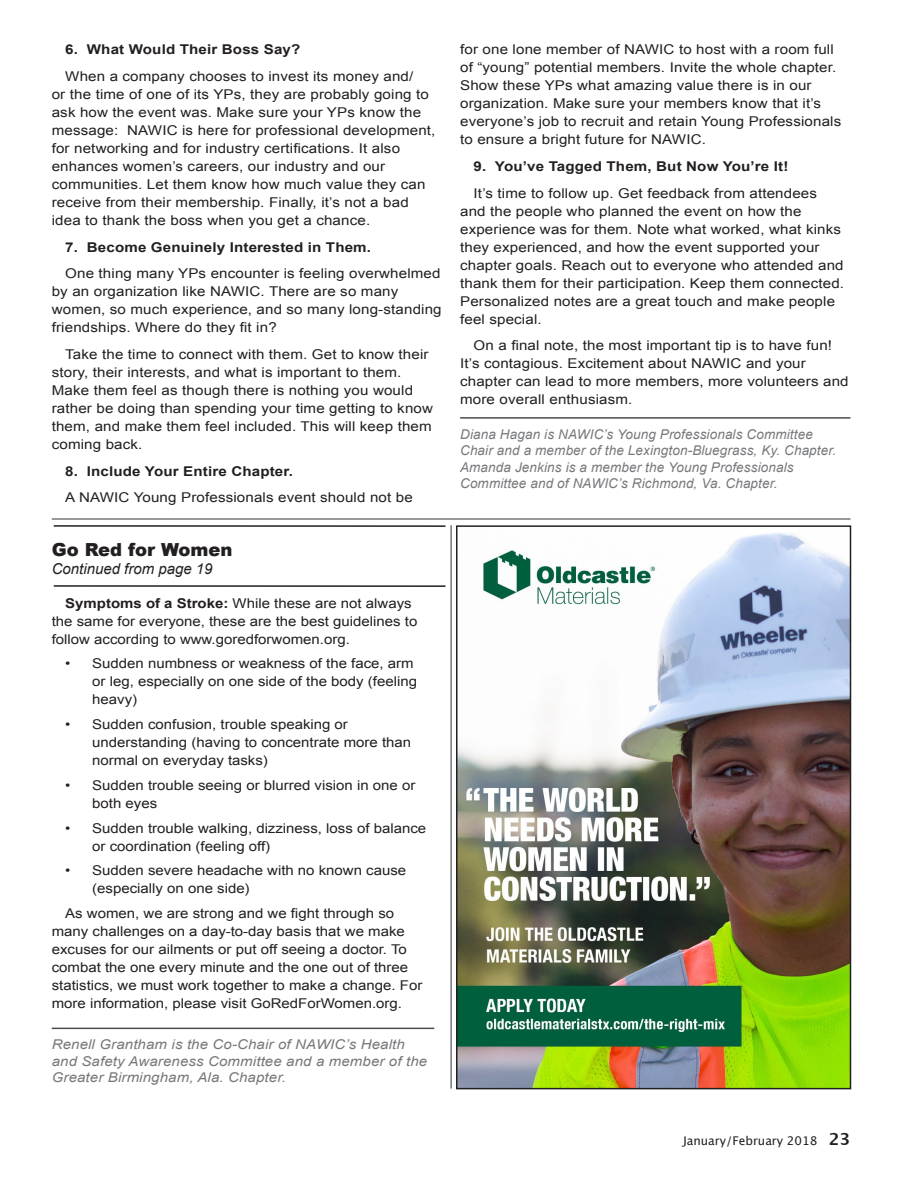
<style>
.page{position:relative;width:918px;height:1188px;background:#fff}
.page>*{position:absolute;margin:0;border:0;box-sizing:border-box;transform-origin:0 0}
.t1{font:900 18px "Arial";color:#231f20}
.t2{font:italic 15px "Arial";color:#231f20}
.t3{font:13.5px/18px "Arial";letter-spacing:.01em;color:#231f20;scale:1.12 1}
.t4{font:13.5px/18px "Arial";letter-spacing:.01em;color:#231f20;scale:1.11 1}
.t5{font:italic 13.5px/16.5px "Arial";letter-spacing:.01em;color:#76787b}
.t6{font:700 13.5px "Arial";letter-spacing:.01em;color:#231f20;scale:1.12 1}
.t7{font:italic 13.5px/16.5px "Arial";letter-spacing:.01em;color:#76787b;scale:1.11 1}
.t8{font:12px "Lucida Grande";color:#231f20}
.s1{font-weight:700}
.s2{font-weight:700;font-size:16.5px}
</style>
<div class="page">
<hr style="left:52px;top:1028px;width:382px;height:1px;background:#4b4c4d">
<img style="left:459px;top:532px;width:389px;height:554px">
<div style="left:456px;top:525px;width:395px;height:564px;border:2px solid #231f20"></div>
<hr style="left:460px;top:417px;width:390px;height:2px;background:#4b4c4d">
<hr style="left:52px;top:518px;width:798px;height:2px;background:#76787b">
<hr style="left:54px;top:525px;width:392px;height:2px;background:#231f20">
<hr style="left:54px;top:585px;width:392px;height:2px;background:#231f20">
<hr style="left:450px;top:525px;width:2px;height:564px;background:#76787b">
<p class="t6" style="left:65px;top:41px;width:211px">6. What Would Their Boss Say?</p>
<p class="t3" style="left:52px;top:68px;width:344px;text-indent:14px">When a company chooses to invest its money and/<br>or the time of one of its YPs, they are probably going to ask how the event was. Make sure your YPs know the message: NAWIC is here for professional development, for networking and for industry certifications. It also enhances women’s careers, our industry and our communities. Let them know how much value they can receive from their membership. Finally, it’s not a bad idea to thank the boss when you get a chance.</p>
<p class="t6" style="left:65px;top:238px;width:275px">7. Become Genuinely Interested in Them.</p>
<p class="t3" style="left:52px;top:265px;width:350px;text-indent:14px">One thing many YPs encounter is feeling overwhelmed by an organization like NAWIC. There are so many women, so much experience, and so many long-standing friendships. Where do they fit in?</p>
<p class="t3" style="left:52px;top:345px;width:342px;text-indent:14px">Take the time to connect with them. Get to know their story, their interests, and what is important to them.<br>Make them feel as though there is nothing you would rather be doing than spending your time getting to know them, and make them feel included. This will keep them coming back.</p>
<p class="t6" style="left:65px;top:462px;width:205px">8. Include Your Entire Chapter.</p>
<p class="t3" style="left:65px;top:489px;width:312px">A NAWIC Young Professionals event should not be</p>
<h1 class="t1" style="left:52px;top:536px;width:182px">Go Red for Women</h1>
<p class="t2" style="left:52px;top:559px;width:162px">Continued from page 19</p>
<p class="t4" style="left:52px;top:594px;width:331px;text-indent:14px"><span class="s1">Symptoms of a Stroke:</span> While these are not always the same for everyone, these are the best guidelines to follow according to www.goredforwomen.org.</p>
<p class="t4" style="left:92px;top:655px;width:294px;text-indent:-27px">• Sudden numbness or weakness of the face, arm or leg, especially on one side of the body (feeling heavy)</p>
<p class="t4" style="left:92px;top:715px;width:289px;text-indent:-27px">• Sudden confusion, trouble speaking or understanding (having to concentrate more than normal on everyday tasks)</p>
<p class="t4" style="left:92px;top:776px;width:293px;text-indent:-27px">• Sudden trouble seeing or blurred vision in one or both eyes</p>
<p class="t4" style="left:92px;top:819px;width:302px;text-indent:-27px">• Sudden trouble walking, dizziness, loss of balance or coordination (feeling off)</p>
<p class="t4" style="left:92px;top:862px;width:284px;text-indent:-27px">• Sudden severe headache with no known cause (especially on one side)</p>
<p class="t4" style="left:52px;top:904px;width:335px;text-indent:14px">As women, we are strong and we fight through so many challenges on a day-to-day basis that we make excuses for our ailments or put off seeing a doctor. To combat the one every minute and the one out of three statistics, we must work together to make a change. For more information, please visit GoRedForWomen.org.</p>
<p class="t7" style="left:52px;top:1036px;width:340px">Renell Grantham is the Co-Chair of NAWIC’s Health and Safety Awareness Committee and a member of the<br>Greater Birmingham, Ala. Chapter.</p>
<p class="t3" style="left:460px;top:41px;width:342px">for one lone member of NAWIC to host with a room full of “young” potential members. Invite the whole chapter.<br>Show these YPs what amazing value there is in our organization. Make sure your members know that it’s everyone’s job to recruit and retain Young Professionals to ensure a bright future for NAWIC.</p>
<p class="t6" style="left:474px;top:157px;width:283px">9. You’ve Tagged Them, But Now You’re It!</p>
<p class="t3" style="left:460px;top:184px;width:344px;text-indent:14px">It’s time to follow up. Get feedback from attendees and the people who planned the event on how the experience was for them. Note what worked, what kinks they experienced, and how the event supported your chapter goals. Reach out to everyone who attended and thank them for their participation. Keep them connected.<br>Personalized notes are a great touch and make people feel special.</p>
<p class="t3" style="left:460px;top:337px;width:348px;text-indent:14px">On a final note, the most important tip is to have fun!<br>It’s contagious. Excitement about NAWIC and your chapter can lead to more members, more volunteers and more overall enthusiasm.</p>
<p class="t5" style="left:460px;top:426px;width:378px">Diana Hagan is NAWIC’s Young Professionals Committee Chair and a member of the Lexington-Bluegrass, Ky. Chapter.<br>Amanda Jenkins is a member the Young Professionals Committee and of NAWIC’s Richmond, Va. Chapter.</p>
<p class="t8" style="left:683px;top:1134px;width:169px">January/February 2018 <span class="s2">23</span></p>
</div>
